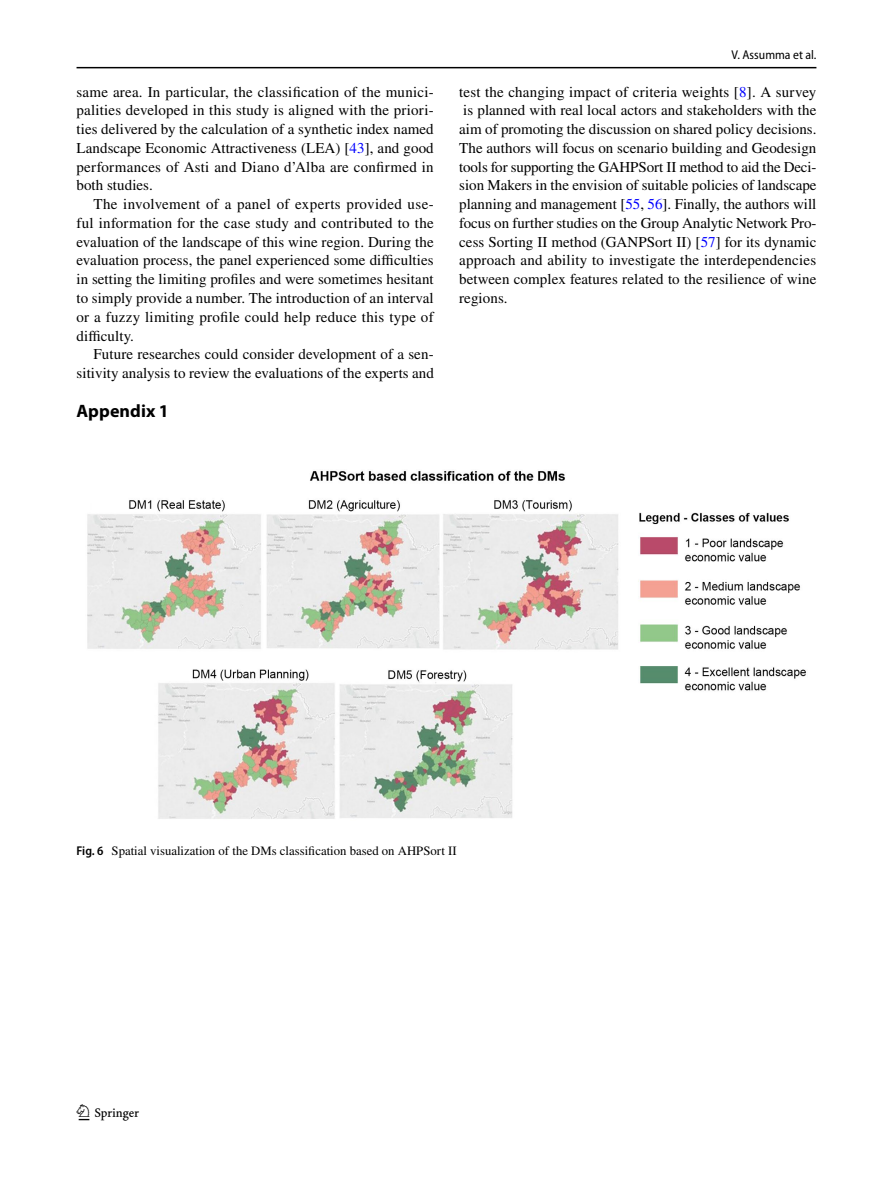
<style>
.page{position:relative;width:893px;height:1187px;background:#fff}
.page>*{position:absolute;margin:0;border:0;box-sizing:border-box;transform-origin:0 0}
.t1{font:22.5px "Springnew Regular 2";color:#000}
.t2{font:700 18px "Myriad Pro";letter-spacing:.005em;color:#000}
.t3{font:15px/18.8px "STIX";letter-spacing:.005em;color:#000;text-align:justify}
.t4{font:12.75px "STIX";color:#000}
.t5{font:semi-condensed 12.75px "Myriad Pro";color:#000}
.s1{color:#00f}
.s2{font-family:"Myriad Pro";font-weight:600;font-stretch:semi-condensed}
</style>
<div class="page">
<hr style="left:77px;top:67px;width:739px;height:1px;background:#000">
<img style="left:87px;top:471px;width:719px;height:348px">
<p class="t3" style="left:77px;top:83px;width:359px">same area. In particular, the classification of the munici&shy;palities developed in this study is aligned with the priori&shy;ties delivered by the calculation of a synthetic index named Landscape Economic Attractiveness (LEA) [<span class="s1">43</span>], and good performances of Asti and Diano d’Alba are confirmed in both studies.</p>
<p class="t3" style="left:77px;top:196px;width:359px;text-indent:17px">The involvement of a panel of experts provided use&shy;ful information for the case study and contributed to the evaluation of the landscape of this wine region. During the evaluation process, the panel experienced some difficulties in setting the limiting profiles and were sometimes hesitant to simply provide a number. The introduction of an interval or a fuzzy limiting profile could help reduce this type of difficulty.</p>
<p class="t3" style="left:77px;top:346px;width:359px;text-align:right">Future researches could consider development of a sen&shy;sitivity analysis to review the evaluations of the experts and</p>
<p class="t2" style="left:77px;top:399px;width:94px">Appendix 1</p>
<p class="t5" style="left:731px;top:48px;width:86px">V. Assumma et al.</p>
<p class="t3" style="left:459px;top:83px;width:359px">test the changing impact of criteria weights [<span class="s1">8</span>]. A survey is planned with real local actors and stakeholders with the aim of promoting the discussion on shared policy decisions.<br>The authors will focus on scenario building and Geodesign tools for supporting the GAHPSort II method to aid the Deci&shy;sion Makers in the envision of suitable policies of landscape planning and management [<span class="s1">55</span>, <span class="s1">56</span>]. Finally, the authors will focus on further studies on the Group Analytic Network Pro&shy;cess Sorting II method (GANPSort II) [<span class="s1">57</span>] for its dynamic approach and ability to investigate the interdependencies between complex features related to the resilience of wine regions.</p>
<p class="t4" style="left:77px;top:842px;width:382px"><span class="s2">Fig. 6</span> Spatial visualization of the DMs classification based on AHPSort II</p>
<h1 class="t1" style="left:79px;top:1104px;width:62px">1 3</h1>
</div>
